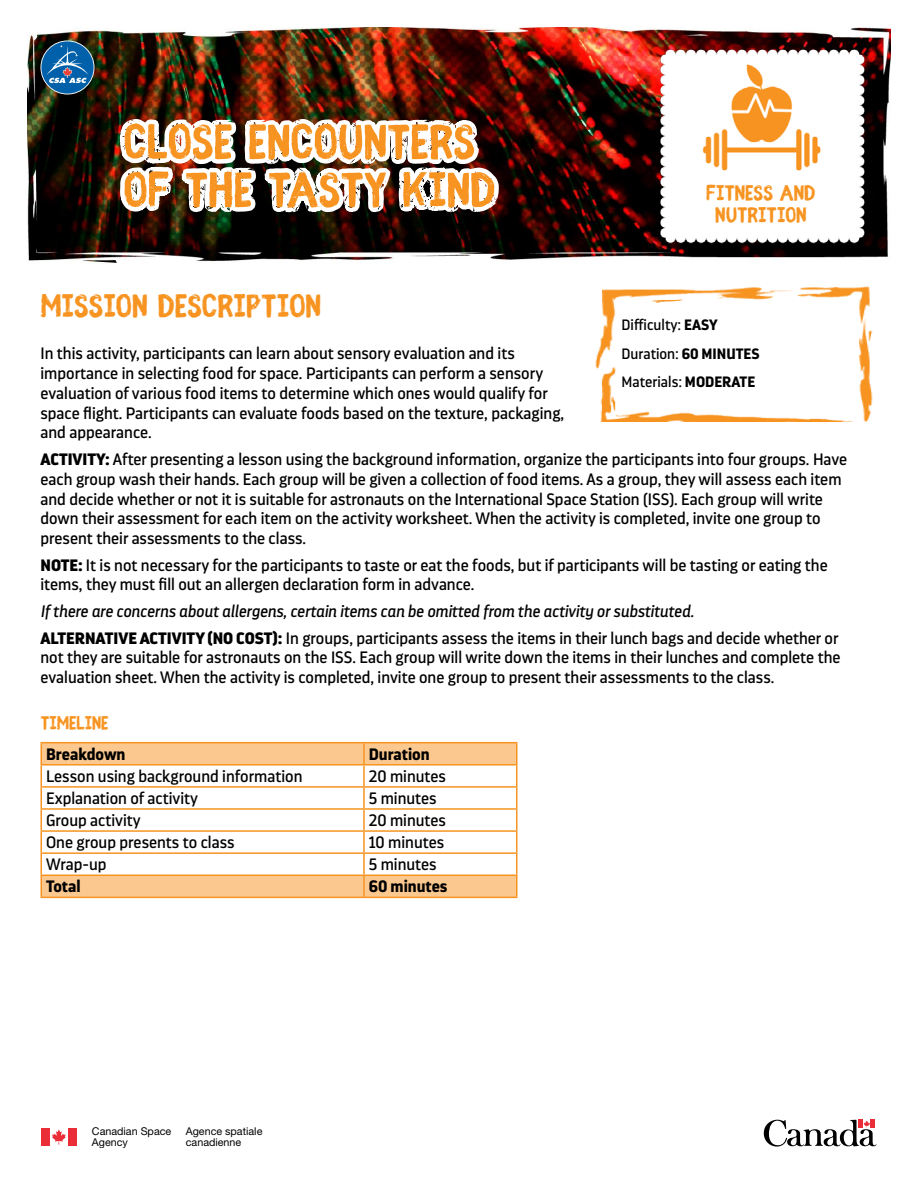
<style>
.page{position:relative;width:918px;height:1188px;background:#fff}
.page>*{position:absolute;margin:0;border:0;box-sizing:border-box;transform-origin:0 0}
.t1{font:700 54px/48px "Fibre Vintage Full";color:#f79421}
.t2{font:700 36px "Fibre Vintage Full";color:#f79421}
.t3{font:700 24px/22.5px "Fibre Vintage Full";color:#f79421;text-align:center}
.t4{font:700 21px "Fibre Vintage Full";color:#f79421}
.t5{font:16.5px/19.8px "Darwin Pro";color:#000}
.t6{font:italic 16.5px/26.5px "Darwin Pro";color:#000}
.t7{font:700 16.5px "Darwin Pro";color:#000}
.t8{font:15px/28.5px "Darwin Pro";color:#000}
.t9{font:10.8px/10.8px "Helvetica Neue LT Std";color:#000}
.s1{font-weight:900}
.s2{font-weight:900;font-style:normal}
.s3{font-style:normal}
.s4{font-weight:700}
</style>
<div class="page">
<img style="left:27px;top:27px;width:864px;height:234px">
<img style="left:645px;top:29px;width:234px;height:232px">
<img style="left:595px;top:286px;width:278px;height:136px">
<svg style="left:42px;top:743px;width:474px;height:154px"></svg>
<hr style="left:40px;top:876px;width:2px;height:21px;background:#f79421">
<hr style="left:40px;top:897px;width:324px;height:1px;background:#f79421">
<hr style="left:40px;top:742px;width:324px;height:1px;background:#f79421">
<hr style="left:40px;top:743px;width:2px;height:21px;background:#f79421">
<hr style="left:364px;top:742px;width:154px;height:1px;background:#f79421">
<hr style="left:363px;top:743px;width:2px;height:21px;background:#f79421">
<hr style="left:516px;top:743px;width:2px;height:21px;background:#f79421">
<hr style="left:40px;top:764px;width:324px;height:2px;background:#f79421">
<hr style="left:364px;top:764px;width:154px;height:2px;background:#f79421">
<hr style="left:40px;top:766px;width:2px;height:20px;background:#f79421">
<hr style="left:40px;top:786px;width:324px;height:2px;background:#f79421">
<hr style="left:40px;top:788px;width:2px;height:20px;background:#f79421">
<hr style="left:40px;top:808px;width:324px;height:2px;background:#f79421">
<hr style="left:40px;top:810px;width:2px;height:20px;background:#f79421">
<hr style="left:40px;top:830px;width:324px;height:2px;background:#f79421">
<hr style="left:40px;top:832px;width:2px;height:20px;background:#f79421">
<hr style="left:40px;top:852px;width:324px;height:2px;background:#f79421">
<hr style="left:40px;top:854px;width:2px;height:21px;background:#f79421">
<hr style="left:40px;top:875px;width:324px;height:1px;background:#f79421">
<hr style="left:363px;top:766px;width:2px;height:20px;background:#f79421">
<hr style="left:516px;top:766px;width:2px;height:20px;background:#f79421">
<hr style="left:364px;top:786px;width:154px;height:2px;background:#f79421">
<hr style="left:363px;top:788px;width:2px;height:20px;background:#f79421">
<hr style="left:516px;top:788px;width:2px;height:20px;background:#f79421">
<hr style="left:364px;top:808px;width:154px;height:2px;background:#f79421">
<hr style="left:363px;top:810px;width:2px;height:20px;background:#f79421">
<hr style="left:516px;top:810px;width:2px;height:20px;background:#f79421">
<hr style="left:364px;top:830px;width:154px;height:2px;background:#f79421">
<hr style="left:363px;top:832px;width:2px;height:20px;background:#f79421">
<hr style="left:516px;top:832px;width:2px;height:20px;background:#f79421">
<hr style="left:364px;top:852px;width:154px;height:2px;background:#f79421">
<hr style="left:363px;top:854px;width:2px;height:21px;background:#f79421">
<hr style="left:516px;top:854px;width:2px;height:21px;background:#f79421">
<hr style="left:364px;top:875px;width:154px;height:1px;background:#f79421">
<hr style="left:363px;top:876px;width:2px;height:21px;background:#f79421">
<hr style="left:516px;top:876px;width:2px;height:21px;background:#f79421">
<hr style="left:364px;top:897px;width:154px;height:1px;background:#f79421">
<img style="left:41px;top:27px;width:489px;height:236px">
<svg style="left:764px;top:1120px;width:112px;height:27px"></svg>
<div style="left:41px;top:1128px;width:9px;height:18px;background:#eb2d37"></div>
<svg style="left:52px;top:1129px;width:14px;height:16px"></svg>
<div style="left:68px;top:1128px;width:9px;height:18px;background:#eb2d37"></div>
<h1 class="t1" style="left:123px;top:118px;width:373px">CLOSE ENCOUNTERS<br>OF THE TASTY KIND</h1>
<h3 class="t3" style="left:706px;top:182px;width:111px">FITNESS AND<br>NUTRITION</h3>
<h2 class="t2" style="left:40px;top:285px;width:282px">MISSION DESCRIPTION</h2>
<p class="t5" style="left:40px;top:343px;width:525px">In this activity, participants can learn about sensory evaluation and its importance in selecting food for space. Participants can perform a sensory evaluation of various food items to determine which ones would qualify for space flight. Participants can evaluate foods based on the texture, packaging, and appearance.</p>
<p class="t5" style="left:40px;top:449px;width:808px"><span class="s1">ACTIVITY:</span> After presenting a lesson using the background information, organize the participants into four groups. Have each group wash their hands. Each group will be given a collection of food items. As a group, they will assess each item and decide whether or not it is suitable for astronauts on the International Space Station (ISS). Each group will write down their assessment for each item on the activity worksheet. When the activity is completed, invite one group to present their assessments to the class.</p>
<p class="t5" style="left:40px;top:555px;width:789px"><span class="s1">NOTE:</span> It is not necessary for the participants to taste or eat the foods, but if participants will be tasting or eating the items, they must fill out an allergen declaration form in advance.</p>
<p class="t6" style="left:40px;top:598px;width:800px">If there are concerns about allergens, certain items can be omitted from the activity or substituted.<br><span class="s2">ALTERNATIVE ACTIVITY (NO COST):</span> <span class="s3">In groups, participants assess the items in their lunch bags and decide whether or</span></p>
<p class="t5" style="left:40px;top:647px;width:802px">not they are suitable for astronauts on the ISS. Each group will write down the items in their lunches and complete the evaluation sheet. When the activity is completed, invite one group to present their assessments to the class.</p>
<p class="t8" style="left:622px;top:311px;width:140px">Difficulty: <span class="s4">EASY<br></span>Duration: <span class="s4">60 MINUTES<br></span>Materials: <span class="s4">MODERATE</span></p>
<p class="t4" style="left:40px;top:711px;width:70px">TIMELINE</p>
<p class="t7" style="left:46px;top:743px;width:81px">Breakdown</p>
<p class="t7" style="left:369px;top:743px;width:62px">Duration</p>
<p class="t5" style="left:46px;top:766px;width:258px">Lesson using background information</p>
<p class="t5" style="left:369px;top:766px;width:79px">20 minutes</p>
<p class="t5" style="left:46px;top:788px;width:154px">Explanation of activity</p>
<p class="t5" style="left:369px;top:788px;width:69px">5 minutes</p>
<p class="t5" style="left:46px;top:810px;width:96px">Group activity</p>
<p class="t5" style="left:369px;top:810px;width:79px">20 minutes</p>
<p class="t5" style="left:46px;top:832px;width:190px">One group presents to class</p>
<p class="t5" style="left:369px;top:832px;width:77px">10 minutes</p>
<p class="t5" style="left:46px;top:854px;width:62px">Wrap-up</p>
<p class="t5" style="left:369px;top:854px;width:69px">5 minutes</p>
<p class="t7" style="left:46px;top:875px;width:36px">Total</p>
<p class="t7" style="left:369px;top:875px;width:80px">60 minutes</p>
<p class="t9" style="left:92px;top:1126px;width:81px">Canadian Space<br>Agency</p>
<p class="t9" style="left:186px;top:1126px;width:78px">Agence spatiale canadienne</p>
</div>
